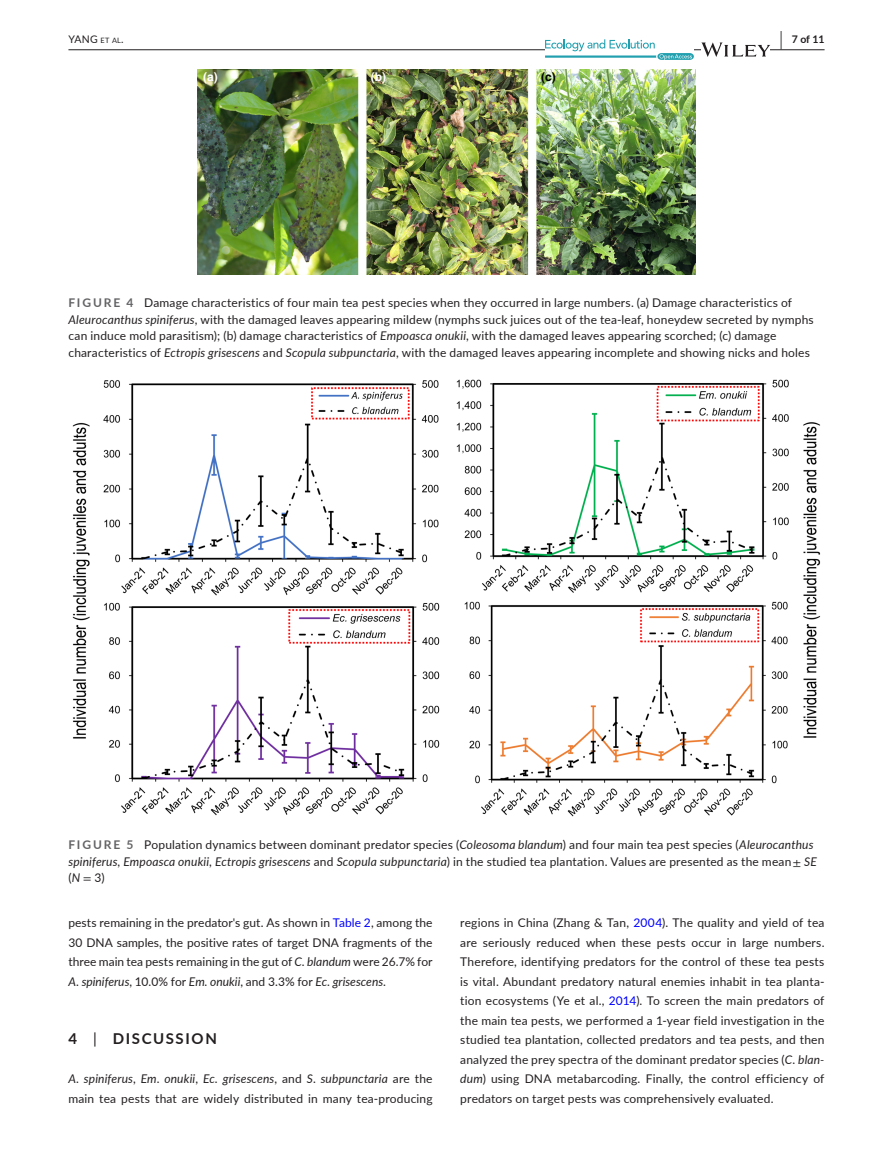
<style>
.page{position:relative;width:893px;height:1174px;background:#fff}
.page>*{position:absolute;margin:0;border:0;box-sizing:border-box;transform-origin:0 0}
.t1{font:700 15px "Lato";letter-spacing:.11em;color:#231f20}
.t2{font:12px/19.5px "Lato";letter-spacing:.015em;color:#231f20}
.t3{font:700 12px "Helvetica";color:#fff}
.t4{font:700 12px "Helvetica";color:#000}
.t5{font:10.5px "Lato";color:#231f20}
.t6{font:700 10.5px "Lato";color:#231f20}
.s1{font-size:7.35px}
.s2{font-size:19.5px}
.s3{font-weight:700;color:#636366}
.s4{font-style:italic}
.s5{font-family:"STIX"}
.s6{color:#00f}
.s7{font-weight:400}
</style>
<div class="page">
<hr style="left:68px;top:49px;width:756px;height:1px;background:#231f20">
<svg style="left:545px;top:39px;width:149px;height:21px"></svg>
<svg style="left:701px;top:42px;width:69px;height:15px"></svg>
<img style="left:198px;top:69px;width:497px;height:206px">
<img style="left:72px;top:380px;width:749px;height:437px">
<p class="t5" style="left:68px;top:31px;width:57px">YANG <span class="s1">et al</span>.</p>
<p class="t6" style="left:780px;top:31px;width:46px"><span class="s2">|</span> 7 of 11</p>
<p class="t3" style="left:203px;top:70px;width:16px">(a)</p>
<p class="t3" style="left:371px;top:70px;width:17px">(b)</p>
<p class="t4" style="left:541px;top:70px;width:16px">(c)</p>
<p class="t2" style="left:68px;top:294px;width:747px;line-height:16.5px"><span class="s3">FIGURE 4</span> Damage characteristics of four main tea pest species when they occurred in large numbers. (a) Damage characteristics of <span class="s4">Aleurocanthus spiniferus</span>, with the damaged leaves appearing mildew (nymphs suck juices out of the tea-leaf, honeydew secreted by nymphs can induce mold parasitism); (b) damage characteristics of <span class="s4">Empoasca onukii</span>, with the damaged leaves appearing scorched; (c) damage characteristics of <span class="s4">Ectropis grisescens</span> and <span class="s4">Scopula subpunctaria</span>, with the damaged leaves appearing incomplete and showing nicks and holes</p>
<p class="t2" style="left:68px;top:836px;width:750px;line-height:16.5px"><span class="s3">FIGURE 5</span> Population dynamics between dominant predator species (<span class="s4">Coleosoma blandum</span>) and four main tea pest species (<span class="s4">Aleurocanthus spiniferus</span>, <span class="s4">Empoasca onukii</span>, <span class="s4">Ectropis grisescens</span> and <span class="s4">Scopula subpunctaria</span>) in the studied tea plantation. Values are presented as the mean <span class="s5">±</span> <span class="s4">SE </span>(<span class="s4">N</span> <span class="s5">=</span> 3)</p>
<p class="t2" style="left:68px;top:912px;width:366px;text-align:justify">pests remaining in the predator's gut. As shown in <span class="s6">Table 2</span>, among the 30 DNA samples, the positive rates of target DNA fragments of the three main tea pests remaining in the gut of <span class="s4">C. blandum</span> were 26.7% for <span class="s4">A. spiniferus</span>, 10.0% for <span class="s4">Em. onukii</span>, and 3.3% for <span class="s4">Ec. grisescens</span>.</p>
<p class="t1" style="left:68px;top:1028px;width:150px">4 <span class="s7">|</span> DISCUSSION</p>
<p class="t2" style="left:68px;top:1068px;width:366px"><span class="s4">A. spiniferus</span>, <span class="s4">Em. onukii</span>, <span class="s4">Ec. grisescens</span>, and <span class="s4">S. subpunctaria</span> are the main tea pests that are widely distributed in many tea-producing</p>
<p class="t2" style="left:460px;top:912px;width:366px;text-align:justify">regions in China (Zhang &amp; Tan, <span class="s6">2004</span>). The quality and yield of tea are seriously reduced when these pests occur in large numbers.<br>Therefore, identifying predators for the control of these tea pests is vital. Abundant predatory natural enemies inhabit in tea planta&shy;tion ecosystems (Ye et al., <span class="s6">2014</span>). To screen the main predators of the main tea pests, we performed a 1-year field investigation in the studied tea plantation, collected predators and tea pests, and then analyzed the prey spectra of the dominant predator species (<span class="s4">C. blan&shy;dum</span>) using DNA metabarcoding. Finally, the control efficiency of predators on target pests was comprehensively evaluated.</p>
</div>
